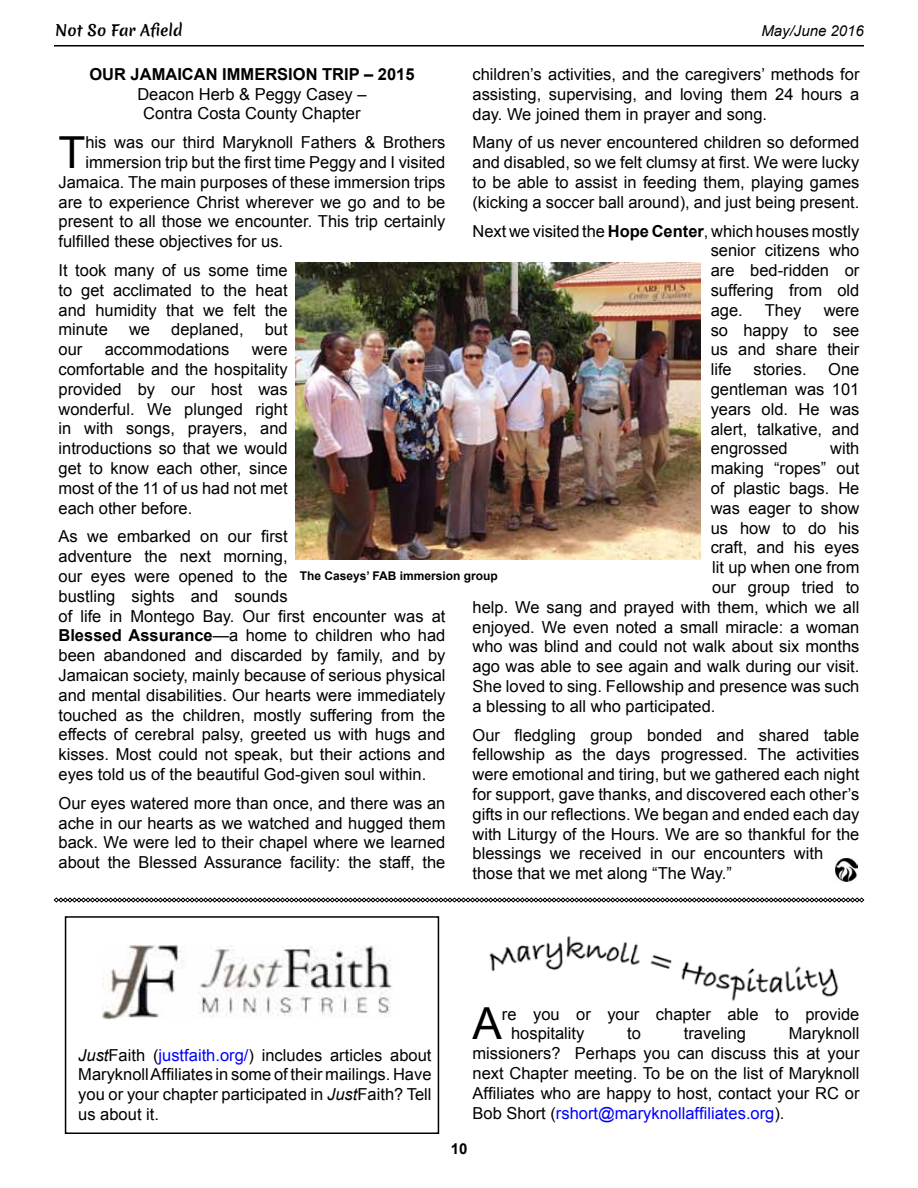
<style>
.page{position:relative;width:918px;height:1188px;background:#fff}
.page>*{position:absolute;margin:0;border:0;box-sizing:border-box;transform-origin:0 0}
.t1{font:44.1px "Arial";color:#000}
.t2{font:16.5px/19.8px "Arial";color:#000;text-align:justify}
.t3{font:700 16.5px "Arial";color:#000}
.t4{font:15px "Merienda One";color:#000}
.t5{font:italic 15px "Arial";color:#000}
.t6{font:700 15px "Arial";color:#000}
.t7{font:700 12px "Arial";color:#000}
.s1{font-weight:700}
.s2{font-style:italic}
.s3{color:#00f}
.s4{color:#fff}
</style>
<div class="page">
<hr style="left:54px;top:45px;width:810px;height:1px;background:#000">
<div style="left:65px;top:916px;width:374px;height:218px;border:2px solid #000"></div>
<img style="left:295px;top:262px;width:405px;height:297px">
<svg style="left:54px;top:897px;width:810px;height:6px"></svg>
<img style="left:835px;top:858px;width:23px;height:23px">
<img style="left:103px;top:945px;width:289px;height:75px">
<img style="left:489px;top:936px;width:350px;height:65px">
<p class="t4" style="left:55px;top:19px;width:129px">Not So Far Afield</p>
<p class="t5" style="left:761px;top:21px;width:104px">May/June 2016</p>
<p class="t2" style="left:472px;top:64px;width:389px">children’s activities, and the caregivers’ methods for assisting, supervising, and loving them 24 hours a day. We joined them in prayer and song.</p>
<p class="t2" style="left:472px;top:133px;width:388px">Many of us never encountered children so deformed and disabled, so we felt clumsy at first. We were lucky to be able to assist in feeding them, playing games (kicking a soccer ball around), and just being present.</p>
<p class="t2" style="left:711px;top:221px;width:150px;text-indent:-238px">Next we visited the <span class="s1">Hope Center</span>, which houses mostly senior citizens who are bed-ridden or suffering from old age.</p>
<p class="t3" style="left:89px;top:63px;width:144px">Our Jamaican Imm</p>
<p class="t3" style="left:254px;top:63px;width:162px">ersion Trip – 2015</p>
<p class="t2" style="left:137px;top:84px;width:231px;text-align:center">Deacon Herb &amp; Peggy Casey –<br>Contra Costa County Chapter</p>
<h1 class="t1" style="left:58px;top:124px;width:28px">T</h1>
<p class="t2" style="left:85px;top:133px;width:362px">his was our third Maryknoll Fathers &amp; Brothers</p>
<p class="t2" style="left:85px;top:152px;width:362px">immersion trip but the first time Peggy and I visited</p>
<p class="t2" style="left:58px;top:172px;width:388px">Jamaica. The main purposes of these immersion trips</p>
<p class="t2" style="left:58px;top:192px;width:388px">are to experience Christ wherever we go and to be</p>
<p class="t2" style="left:58px;top:212px;width:388px">present to all those we encounter. This trip certainly</p>
<p class="t2" style="left:58px;top:232px;width:226px">fulfilled these objectives for us.</p>
<p class="t2" style="left:58px;top:260px;width:231px">It took many of us some time to get acclimated to the heat and humidity that we felt the minute</p>
<p class="t2" style="left:765px;top:300px;width:38px">They</p>
<p class="t2" style="left:711px;top:300px;width:150px;text-indent:113px">were so happy to see us and share their life</p>
<p class="t2" style="left:129px;top:320px;width:23px">we</p>
<p class="t2" style="left:171px;top:320px;width:74px">deplaned,</p>
<p class="t2" style="left:265px;top:320px;width:24px">but</p>
<p class="t2" style="left:58px;top:340px;width:25px">our</p>
<p class="t2" style="left:105px;top:340px;width:126px">accommodations</p>
<p class="t2" style="left:58px;top:340px;width:231px;text-indent:193px">were comfortable and the hospitality provided by our host was wonderful. We plunged right in with songs, prayers, and introductions so that we would get to know each other, since most of the 11 of us had not met each other before.</p>
<p class="t2" style="left:58px;top:527px;width:389px;text-align:left">As we embarked on our first<br>adventure the next morning,<br>our eyes were opened to the<br>bustling sights and sounds<br>of life in Montego Bay. Our first encounter was at <span class="s1">Blessed Assurance</span>—a home to children who had been abandoned and discarded by family, and by Jamaican society, mainly because of serious physical and mental disabilities. Our hearts were immediately touched as the children, mostly suffering from the effects of cerebral palsy, greeted us with hugs and kisses. Most could not speak, but their actions and eyes told us of the beautiful God-given soul within.</p>
<p class="t2" style="left:58px;top:793px;width:389px">Our eyes watered more than once, and there was an ache in our hearts as we watched and hugged them back. We were led to their chapel where we learned about the Blessed Assurance facility: the staff, the</p>
<p class="t2" style="left:711px;top:360px;width:150px;text-indent:118px">One gentleman was 101 years old. He was alert, talkative, and engrossed</p>
<p class="t2" style="left:753px;top:360px;width:55px">stories.</p>
<p class="t2" style="left:830px;top:439px;width:31px">with</p>
<p class="t2" style="left:711px;top:459px;width:150px">making “ropes” out</p>
<p class="t2" style="left:711px;top:478px;width:150px">of plastic bags. He</p>
<p class="t2" style="left:711px;top:498px;width:150px">was eager to show</p>
<p class="t2" style="left:711px;top:518px;width:150px">us how to do his</p>
<p class="t2" style="left:711px;top:538px;width:150px">craft, and his eyes</p>
<p class="t2" style="left:712px;top:558px;width:149px">lit up when one from</p>
<p class="t2" style="left:712px;top:577px;width:149px">our group tried to</p>
<p class="t2" style="left:472px;top:597px;width:388px">help. We sang and prayed with them, which we all</p>
<p class="t2" style="left:472px;top:617px;width:388px">enjoyed. We even noted a small miracle: a woman</p>
<p class="t2" style="left:472px;top:637px;width:388px">who was blind and could not walk about six months</p>
<p class="t2" style="left:472px;top:657px;width:388px">ago was able to see again and walk during our visit.</p>
<p class="t2" style="left:472px;top:676px;width:388px">She loved to sing. Fellowship and presence was such</p>
<p class="t2" style="left:472px;top:696px;width:245px">a blessing to all who participated.</p>
<p class="t2" style="left:472px;top:725px;width:388px;text-align:left">Our fledgling group bonded and shared table fellowship as the days progressed. The activities were emotional and tiring, but we gathered each night for support, gave thanks, and discovered each other’s gifts in our reflections. We began and ended each day with Liturgy of the Hours. We are so thankful for the blessings we received in our encounters with those that we met along “The Way.”</p>
<p class="t7" style="left:300px;top:568px;width:200px">The Caseys’ FAB immersion group</p>
<p class="t2" style="left:78px;top:1045px;width:355px"><span class="s2">Just</span>Faith (<span class="s3">justfaith.org/</span>) includes articles about Maryknoll Affiliates in some of their mailings. Have you or your chapter participated in <span class="s2">Just</span>Faith? Tell us about it.</p>
<h1 class="t1" style="left:472px;top:995px;width:31px">A</h1>
<p class="t2" style="left:502px;top:1004px;width:359px">re you or your chapter able to provide <span class="s4">..</span>hospitality</p>
<p class="t2" style="left:473px;top:1024px;width:389px;text-indent:316px">Maryknoll missioners? Perhaps you can discuss this at your next Chapter meeting. To be on the list of Maryknoll Affiliates who are happy to host, contact your RC or Bob Short (<span class="s3">rshort@maryknollaffiliates.org</span>).</p>
<p class="t2" style="left:627px;top:1024px;width:15px">to</p>
<p class="t2" style="left:684px;top:1024px;width:64px">traveling</p>
<p class="t6" style="left:451px;top:1139px;width:18px">10</p>
</div>
